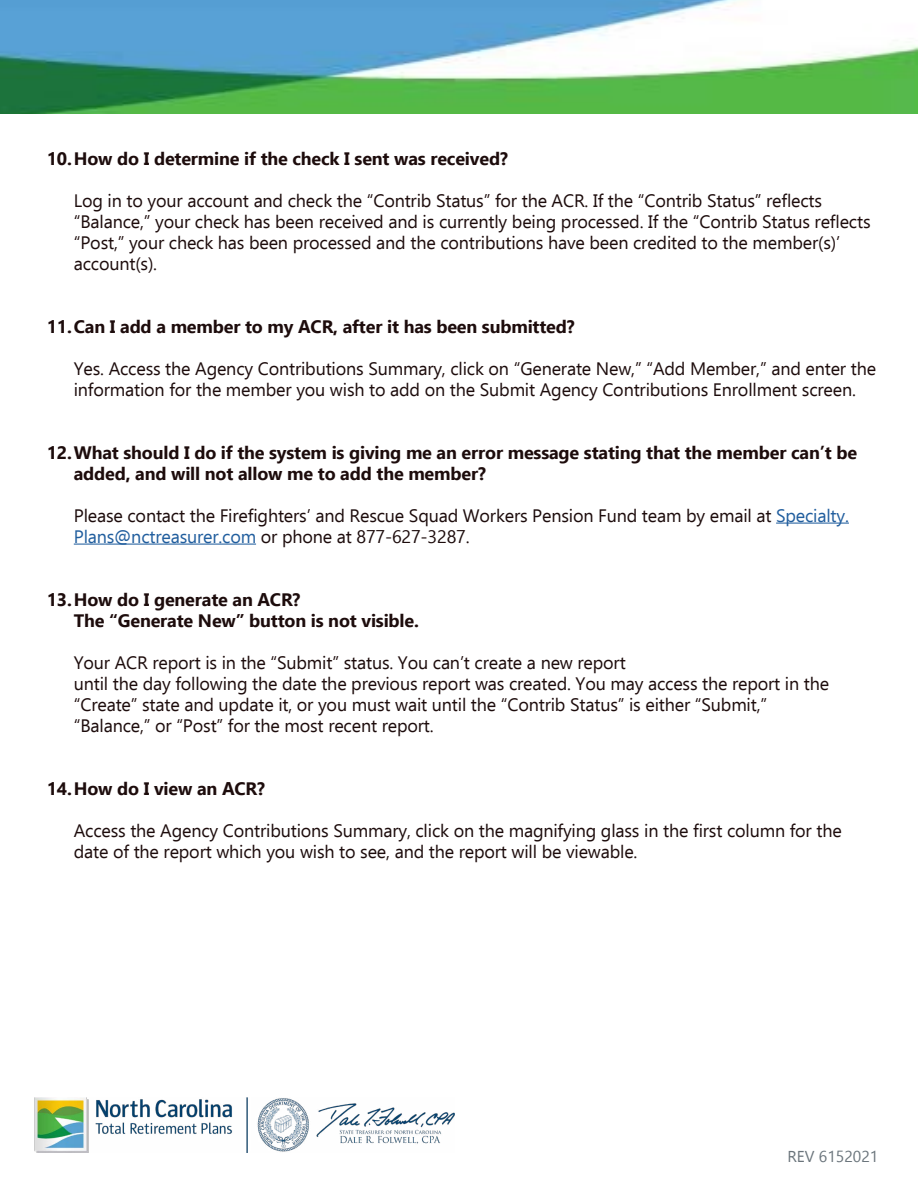
<style>
.page{position:relative;width:918px;height:1188px;background:#fff}
.page>*{position:absolute;margin:0;border:0;box-sizing:border-box;transform-origin:0 0}
.t1{font:18px/21px "Ebrima";letter-spacing:-.01em;color:#1d0c0c}
.t2{font:700 18px/21px "Ebrima";letter-spacing:-.01em;color:#1d0c0c}
.t3{font:15.75px "Ebrima";color:#6a747b}
.s1{color:#215e9e}
</style>
<div class="page">
<img style="left:0;top:0;width:918px;height:113px">
<hr style="left:776px;top:523px;width:73px;height:1px;background:#215e9e">
<hr style="left:74px;top:544px;width:182px;height:1px;background:#215e9e">
<img style="left:34px;top:1098px;width:421px;height:54px">
<p class="t2" style="left:47px;top:147px;width:463px">10.How do I determine if the check I sent was received?</p>
<p class="t1" style="left:74px;top:189px;width:798px">Log in to your account and check the “Contrib Status” for the ACR. If the “Contrib Status” reflects “Balance,” your check has been received and is currently being processed. If the “Contrib Status reflects “Post,” your check has been processed and the contributions have been credited to the member(s)’ account(s).</p>
<p class="t2" style="left:47px;top:315px;width:529px">11.Can I add a member to my ACR, after it has been submitted?</p>
<p class="t1" style="left:74px;top:357px;width:804px">Yes. Access the Agency Contributions Summary, click on “Generate New,” “Add Member,” and enter the information for the member you wish to add on the Submit Agency Contributions Enrollment screen.</p>
<p class="t2" style="left:74px;top:441px;width:785px;text-indent:-27px">12.What should I do if the system is giving me an error message stating that the member can’t be added, and will not allow me to add the member?</p>
<p class="t1" style="left:74px;top:504px;width:777px">Please contact the Firefighters’ and Rescue Squad Workers Pension Fund team by email at <span class="s1">Specialty.<br>Plans@nctreasurer.com</span> or phone at 877-627-3287.</p>
<p class="t2" style="left:74px;top:588px;width:347px;text-indent:-27px">13.How do I generate an ACR?<br>The “Generate New” button is not visible.</p>
<p class="t1" style="left:74px;top:651px;width:757px">Your ACR report is in the “Submit” status. You can’t create a new report<br>until the day following the date the previous report was created. You may access the report in the “Create” state and update it, or you must wait until the “Contrib Status” is either “Submit,” “Balance,” or “Post” for the most recent report.</p>
<p class="t2" style="left:47px;top:777px;width:220px">14.How do I view an ACR?</p>
<p class="t1" style="left:74px;top:819px;width:770px">Access the Agency Contributions Summary, click on the magnifying glass in the first column for the date of the report which you wish to see, and the report will be viewable.</p>
<p class="t3" style="left:787px;top:1144px;width:92px">REV 6152021</p>
</div>
